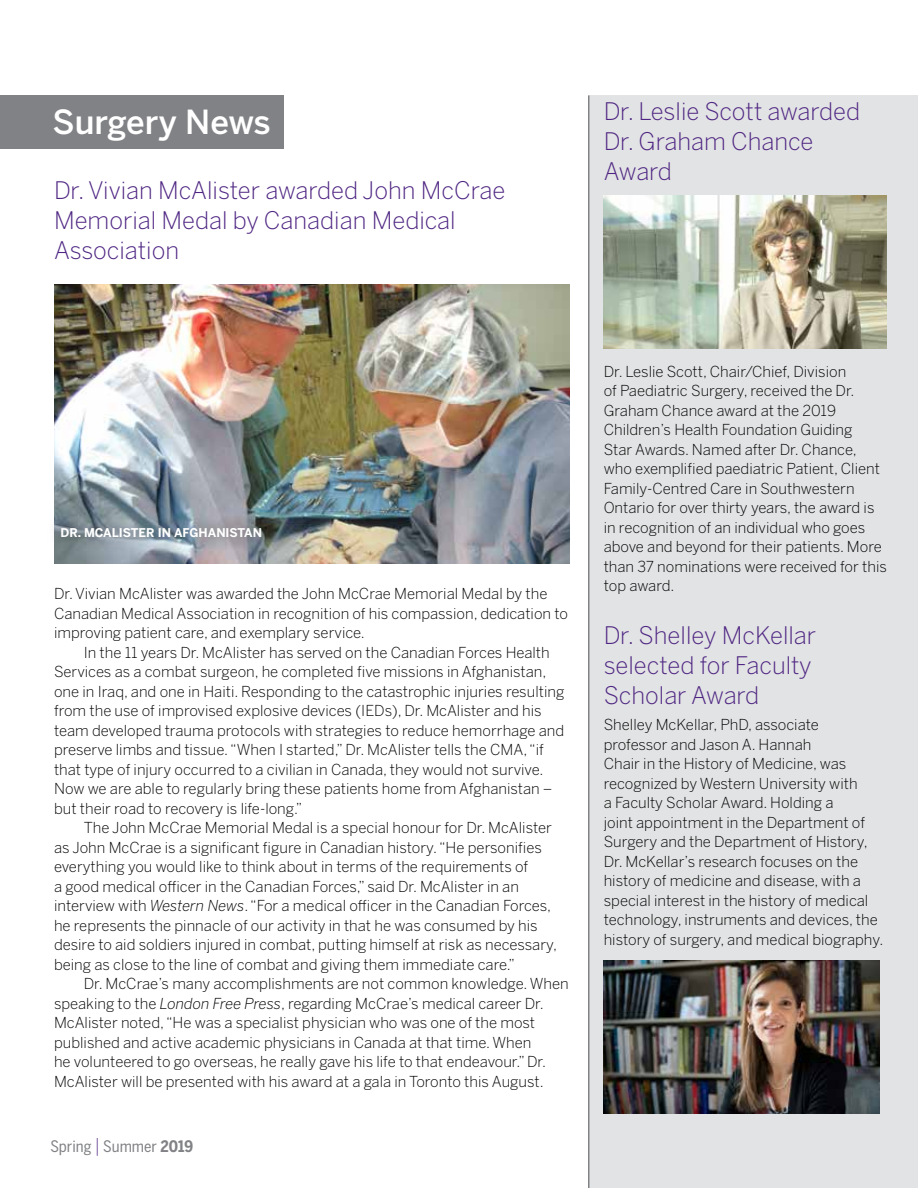
<style>
.page{position:relative;width:918px;height:1188px;background:#fff}
.page>*{position:absolute;margin:0;border:0;box-sizing:border-box;transform-origin:0 0}
.t1{font:500 33px "Benton Sans";color:#fff}
.t2{font:300 24px/30px "Benton Sans";color:#4f2683}
.t3{font:15.75px "Benton Sans Cond";color:#808285}
.t4{font:300 15px/19.5px "Benton Sans";color:#000}
.t5{font:700 12px "Benton Sans";color:#fff}
.s1{font-style:italic}
.s2{font-weight:300;font-size:18.9px;color:#4f2683}
.s3{font-weight:700}
</style>
<div class="page">
<img style="left:54px;top:284px;width:516px;height:279px">
<div style="left:590px;top:95px;width:328px;height:1093px;background:#e2e3e4"></div>
<img style="left:604px;top:961px;width:275px;height:153px">
<hr style="left:588px;top:95px;width:2px;height:1093px;background:#808285">
<div style="left:0;top:95px;width:284px;height:54px;background:#808285"></div>
<div style="left:46px;top:513px;width:230px;height:39px;background:#000;opacity:.5"></div>
<img style="left:604px;top:196px;width:283px;height:153px">
<h1 class="t1" style="left:52px;top:102px;width:220px">Surgery News</h1>
<h2 class="t2" style="left:54px;top:175px;width:453px">Dr. Vivian McAlister awarded John McCrae<br>Memorial Medal by Canadian Medical<br>Association</h2>
<h2 class="t2" style="left:604px;top:96px;width:258px">Dr. Leslie Scott awarded<br>Dr. Graham Chance<br>Award</h2>
<p class="t5" style="left:60px;top:526px;width:203px">DR. MCALISTER IN AFGHANISTAN</p>
<p class="t4" style="left:54px;top:584px;width:516px">Dr. Vivian McAlister was awarded the John McCrae Memorial Medal by the<br>Canadian Medical Association in recognition of his compassion, dedication to improving patient care, and exemplary service.</p>
<p class="t4" style="left:54px;top:642px;width:512px;text-indent:30px">In the 11 years Dr. McAlister has served on the Canadian Forces Health Services as a combat surgeon, he completed five missions in Afghanistan, one in Iraq, and one in Haiti. Responding to the catastrophic injuries resulting from the use of improvised explosive devices (IEDs), Dr. McAlister and his team developed trauma protocols with strategies to reduce hemorrhage and preserve limbs and tissue. “When I started,” Dr. McAlister tells the CMA, “if that type of injury occurred to a civilian in Canada, they would not survive.<br>Now we are able to regularly bring these patients home from Afghanistan – but their road to recovery is life-long.”</p>
<p class="t4" style="left:54px;top:818px;width:505px;text-indent:30px">The John McCrae Memorial Medal is a special honour for Dr. McAlister as John McCrae is a significant figure in Canadian history. “He personifies everything you would like to think about in terms of the requirements of<br>a good medical officer in the Canadian Forces,” said Dr. McAlister in an interview with <span class="s1">Western News</span>. “For a medical officer in the Canadian Forces, he represents the pinnacle of our activity in that he was consumed by his desire to aid soldiers injured in combat, putting himself at risk as necessary, being as close to the line of combat and giving them immediate care.”</p>
<p class="t4" style="left:54px;top:974px;width:516px;text-indent:30px">Dr. McCrae’s many accomplishments are not common knowledge. When speaking to the <span class="s1">London Free Press</span>, regarding McCrae’s medical career Dr.<br>McAlister noted, “He was a specialist physician who was one of the most published and active academic physicians in Canada at that time. When<br>he volunteered to go overseas, he really gave his life to that endeavour.” Dr.<br>McAlister will be presented with his award at a gala in Toronto this August.</p>
<p class="t3" style="left:50px;top:1137px;width:144px">Spring <span class="s2">|</span> Summer <span class="s3">2019</span></p>
<p class="t4" style="left:604px;top:362px;width:285px">Dr. Leslie Scott, Chair/Chief, Division<br>of Paediatric Surgery, received the Dr.<br>Graham Chance award at the 2019<br>Children’s Health Foundation Guiding<br>Star Awards. Named after Dr. Chance, who exemplified paediatric Patient, Client Family-Centred Care in Southwestern Ontario for over thirty years, the award is in recognition of an individual who goes above and beyond for their patients. More than 37 nominations were received for this top award.</p>
<h2 class="t2" style="left:604px;top:620px;width:214px">Dr. Shelley McKellar selected for Faculty<br>Scholar Award</h2>
<p class="t4" style="left:604px;top:715px;width:281px">Shelley McKellar, PhD, associate professor and Jason A. Hannah<br>Chair in the History of Medicine, was recognized by Western University with<br>a Faculty Scholar Award. Holding a<br>joint appointment in the Department of Surgery and the Department of History, Dr. McKellar’s research focuses on the history of medicine and disease, with a special interest in the history of medical technology, instruments and devices, the history of surgery, and medical biography.</p>
</div>
